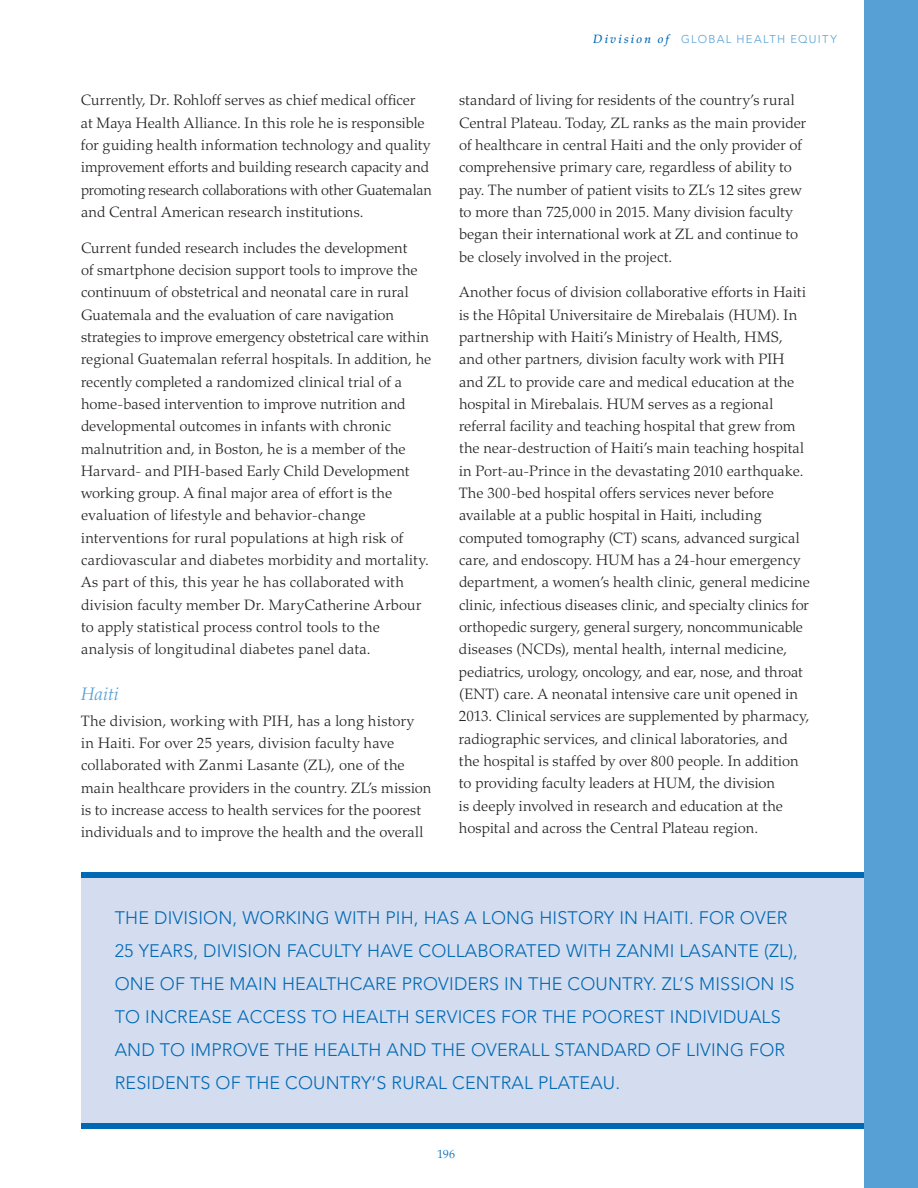
<style>
.page{position:relative;width:918px;height:1188px;background:#fff}
.page>*{position:absolute;margin:0;border:0;box-sizing:border-box;transform-origin:0 0}
.t1{font:300 18px/33px "Avenir LT Std";letter-spacing:.01em;color:#0168b3}
.t2{font:italic 300 18px "Palatino LT Std";letter-spacing:.005em;color:#56a0d5}
.t3{font:300 15px/22.4px "Palatino LT Std";letter-spacing:.005em;color:#231f20}
.t4{font:300 12px "Palatino LT Std";color:#0168b3}
.t5{font:300 11.25px "Avenir LT Std";letter-spacing:.115em;color:#56a0d5}
.s1{font-family:"Palatino LT Std";font-weight:500;font-style:italic;font-size:12px;color:#0168b3}
</style>
<div class="page">
<div style="left:864px;top:0;width:54px;height:1188px;background:#56a0d5"></div>
<div style="left:81px;top:877px;width:783px;height:248px;background:#d3ddef"></div>
<div style="left:81px;top:1123px;width:783px;height:5px;background:#0168b3"></div>
<div style="left:81px;top:872px;width:783px;height:5px;background:#0168b3"></div>
<p class="t3" style="left:81px;top:89px;width:353px">Currently, Dr. Rohloff serves as chief medical officer<br>at Maya Health Alliance. In this role he is responsible for guiding health information technology and quality improvement efforts and building research capacity and promoting research collaborations with other Guatemalan and Central American research institutions.</p>
<p class="t3" style="left:81px;top:237px;width:352px">Current funded research includes the development<br>of smartphone decision support tools to improve the continuum of obstetrical and neonatal care in rural Guatemala and the evaluation of care navigation strategies to improve emergency obstetrical care within regional Guatemalan referral hospitals. In addition, he recently completed a randomized clinical trial of a home-based intervention to improve nutrition and developmental outcomes in infants with chronic malnutrition and, in Boston, he is a member of the Harvard- and PIH-based Early Child Development working group. A final major area of effort is the evaluation of lifestyle and behavior-change interventions for rural populations at high risk of cardiovascular and diabetes morbidity and mortality.<br>As part of this, this year he has collaborated with division faculty member Dr. MaryCatherine Arbour to apply statistical process control tools to the analysis of longitudinal diabetes panel data.</p>
<p class="t2" style="left:81px;top:683px;width:39px">Haiti</p>
<p class="t3" style="left:81px;top:710px;width:352px">The division, working with PIH, has a long history<br>in Haiti. For over 25 years, division faculty have collaborated with Zanmi Lasante (ZL), one of the main healthcare providers in the country. ZL’s mission is to increase access to health services for the poorest individuals and to improve the health and the overall</p>
<p class="t5" style="left:593px;top:33px;width:245px"><span class="s1">Division of</span> GLOBAL HEALTH EQUITY</p>
<p class="t3" style="left:459px;top:89px;width:349px">standard of living for residents of the country’s rural Central Plateau. Today, ZL ranks as the main provider of healthcare in central Haiti and the only provider of comprehensive primary care, regardless of ability to pay. The number of patient visits to ZL’s 12 sites grew to more than 725,000 in 2015. Many division faculty began their international work at ZL and continue to be closely involved in the project.</p>
<p class="t3" style="left:459px;top:281px;width:353px">Another focus of division collaborative efforts in Haiti is the Hôpital Universitaire de Mirebalais (HUM). In partnership with Haiti’s Ministry of Health, HMS, and other partners, division faculty work with PIH and ZL to provide care and medical education at the hospital in Mirebalais. HUM serves as a regional referral facility and teaching hospital that grew from the near-destruction of Haiti’s main teaching hospital in Port-au-Prince in the devastating 2010 earthquake.<br>The 300-bed hospital offers services never before available at a public hospital in Haiti, including computed tomography (CT) scans, advanced surgical care, and endoscopy. HUM has a 24-hour emergency department, a women’s health clinic, general medicine clinic, infectious diseases clinic, and specialty clinics for orthopedic surgery, general surgery, noncommunicable diseases (NCDs), mental health, internal medicine, pediatrics, urology, oncology, and ear, nose, and throat (ENT) care. A neonatal intensive care unit opened in 2013. Clinical services are supplemented by pharmacy, radiographic services, and clinical laboratories, and the hospital is staffed by over 800 people. In addition to providing faculty leaders at HUM, the division<br>is deeply involved in research and education at the hospital and across the Central Plateau region.</p>
<p class="t1" style="left:115px;top:901px;width:685px">THE DIVISION, WORKING WITH PIH, HAS A LONG HISTORY IN HAITI. FOR OVER 25 YEARS, DIVISION FACULTY HAVE COLLABORATED WITH ZANMI LASANTE (ZL), ONE OF THE MAIN HEALTHCARE PROVIDERS IN THE COUNTRY. ZL’S MISSION IS TO INCREASE ACCESS TO HEALTH SERVICES FOR THE POOREST INDIVIDUALS AND TO IMPROVE THE HEALTH AND THE OVERALL STANDARD OF LIVING FOR RESIDENTS OF THE COUNTRY’S RURAL CENTRAL PLATEAU.</p>
<p class="t4" style="left:437px;top:1147px;width:20px">196</p>
</div>
